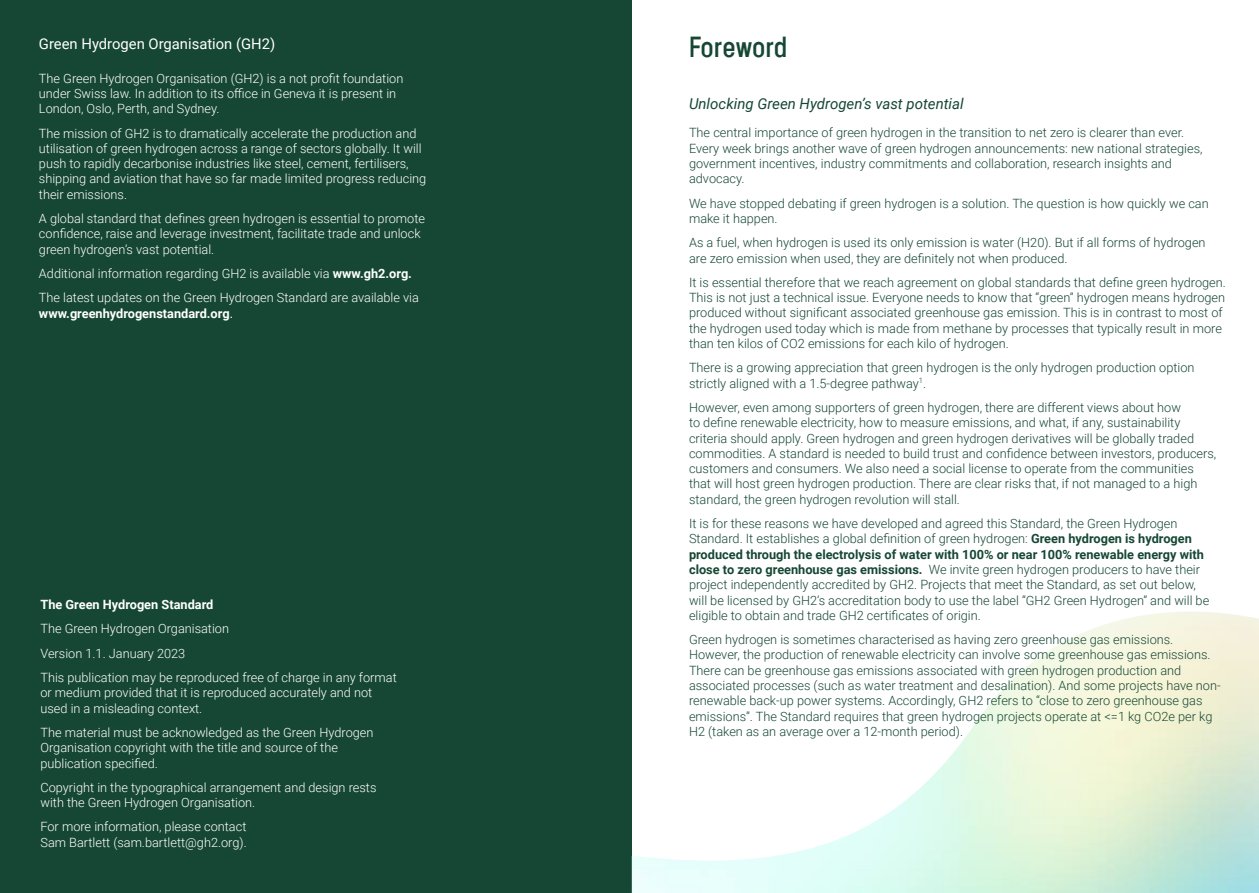
<style>
.page{position:relative;width:1259px;height:893px;background:#fff}
.page>*{position:absolute;margin:0;border:0;box-sizing:border-box;transform-origin:0 0}
.t1{font:700 29.55px "Karben 105 W00";color:#164734}
.t2{font:italic 15px "Roboto";color:#164734}
.t3{font:14.85px "Roboto";color:#fff}
.t4{font:300 12.75px/15.3px "Roboto";color:#164734}
.t5{font:300 12.75px/15.3px "Roboto";color:#fff}
.t6{font:700 12.75px "Roboto";color:#fff}
.s1{font-weight:700}
.s2{font-weight:400}
</style>
<div class="page">
<div style="left:0;top:0;width:631px;height:893px;background:#164734"></div>
<img style="left:631px;top:611px;width:628px;height:282px">
<p class="t3" style="left:39px;top:34px;width:238px">Green Hydrogen Organisation (GH2)</p>
<p class="t5" style="left:39px;top:70px;width:366px">The Green Hydrogen Organisation (GH2) is a not profit foundation under Swiss law. In addition to its office in Geneva it is present in<br>London, Oslo, Perth, and Sydney.</p>
<p class="t5" style="left:39px;top:125px;width:389px">The mission of GH2 is to dramatically accelerate the production and utilisation of green hydrogen across a range of sectors globally. It will push to rapidly decarbonise industries like steel, cement, fertilisers, shipping and aviation that have so far made limited progress reducing their emissions.</p>
<p class="t5" style="left:39px;top:210px;width:388px">A global standard that defines green hydrogen is essential to promote confidence, raise and leverage investment, facilitate trade and unlock green hydrogen’s vast potential.</p>
<p class="t5" style="left:39px;top:261px;width:381px;line-height:24.3px">Additional information regarding GH2 is available via <span class="s1">www.gh2.org.<br></span>The latest updates on the Green Hydrogen Standard are available via</p>
<p class="t6" style="left:39px;top:304px;width:196px">www.greenhydrogenstandard.org<span class="s2">.</span></p>
<p class="t6" style="left:40px;top:596px;width:174px">The Green Hydrogen Standard</p>
<p class="t5" style="left:40px;top:616px;width:358px;line-height:24.3px">The Green Hydrogen Organisation<br>Version 1.1. January 2023<br>This publication may be reproduced free of charge in any format</p>
<p class="t5" style="left:40px;top:685px;width:333px">or medium provided that it is reproduced accurately and not used in a misleading context.</p>
<p class="t5" style="left:40px;top:724px;width:334px">The material must be acknowledged as the Green Hydrogen<br>Organisation copyright with the title and source of the publication specified.</p>
<p class="t5" style="left:40px;top:779px;width:337px">Copyright in the typographical arrangement and design rests with the Green Hydrogen Organisation.</p>
<p class="t5" style="left:40px;top:819px;width:208px">For more information, please contact<br>Sam Bartlett (sam.bartlett@gh2.org).</p>
<h1 class="t1" style="left:689px;top:31px;width:100px">Foreword</h1>
<p class="t2" style="left:689px;top:94px;width:276px">Unlocking Green Hydrogen’s vast potential</p>
<p class="t4" style="left:689px;top:125px;width:515px">The central importance of green hydrogen in the transition to net zero is clearer than ever.<br>Every week brings another wave of green hydrogen announcements: new national strategies, government incentives, industry commitments and collaboration, research insights and advocacy.</p>
<p class="t4" style="left:689px;top:195px;width:521px">We have stopped debating if green hydrogen is a solution. The question is how quickly we can make it happen.</p>
<p class="t4" style="left:689px;top:235px;width:518px">As a fuel, when hydrogen is used its only emission is water (H20). But if all forms of hydrogen are zero emission when used, they are definitely not when produced.</p>
<p class="t4" style="left:689px;top:274px;width:538px">It is essential therefore that we reach agreement on global standards that define green hydrogen.<br>This is not just a technical issue. Everyone needs to know that “green” hydrogen means hydrogen produced without significant associated greenhouse gas emission. This is in contrast to most of the hydrogen used today which is made from methane by processes that typically result in more than ten kilos of CO2 emissions for each kilo of hydrogen.</p>
<p class="t4" style="left:689px;top:360px;width:507px">There is a growing appreciation that green hydrogen is the only hydrogen production option strictly aligned with a 1.5-degree pathway<sup>1</sup>.</p>
<p class="t4" style="left:689px;top:399px;width:529px">However, even among supporters of green hydrogen, there are different views about how<br>to define renewable electricity, how to measure emissions, and what, if any, sustainability criteria should apply. Green hydrogen and green hydrogen derivatives will be globally traded commodities. A standard is needed to build trust and confidence between investors, producers, customers and consumers. We also need a social license to operate from the communities that will host green hydrogen production. There are clear risks that, if not managed to a high standard, the green hydrogen revolution will stall.</p>
<p class="t4" style="left:689px;top:515px;width:522px">It is for these reasons we have developed and agreed this Standard, the Green Hydrogen Standard. It establishes a global definition of green hydrogen: <span class="s1">Green hydrogen is hydrogen produced through the electrolysis of water with 100% or near 100% renewable energy with close to zero greenhouse gas emissions.</span> We invite green hydrogen producers to have their project independently accredited by GH2. Projects that meet the Standard, as set out below, will be licensed by GH2’s accreditation body to use the label “GH2 Green Hydrogen” and will be eligible to obtain and trade GH2 certificates of origin.</p>
<p class="t4" style="left:689px;top:631px;width:533px">Green hydrogen is sometimes characterised as having zero greenhouse gas emissions.<br>However, the production of renewable electricity can involve some greenhouse gas emissions.<br>There can be greenhouse gas emissions associated with green hydrogen production and associated processes (such as water treatment and desalination). And some projects have non&shy;renewable back-up power systems. Accordingly, GH2 refers to “close to zero greenhouse gas emissions”. The Standard requires that green hydrogen projects operate at &lt;=1 kg CO2e per kg H2 (taken as an average over a 12-month period).</p>
</div>
